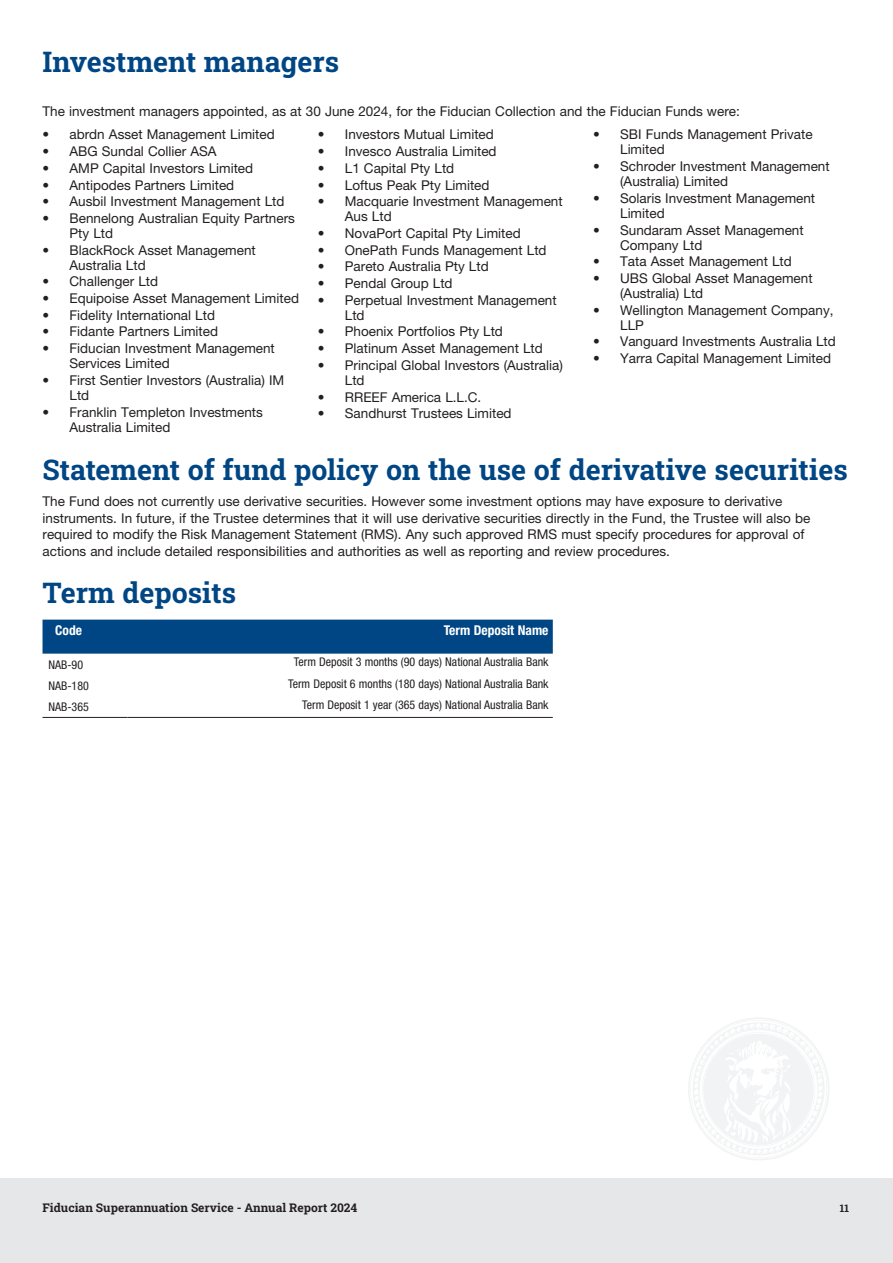
<style>
.page{position:relative;width:893px;height:1263px;background:#fff}
.page>*{position:absolute;margin:0;border:0;box-sizing:border-box;transform-origin:0 0}
.TOC_Entry{font:28.5px "Roboto Slab";color:#004684}
.Page_Heading{font:28.5px "Roboto Slab";color:#004684}
.Paragraph{font:13.5px/15px "Helvetica Neue LT Pro";color:#231f20}
.Table_Heading{font:700 condensed 13.5px "Helvetica Neue LT Pro";color:#fff}
.Table_Text{font:condensed 12px "Helvetica Neue LT Pro";color:#231f20}
.t1{font:12px "Roboto Slab";color:#231f20}
.t2{font:10.5px "Roboto Slab";color:#231f20}
</style>
<div class="page">
<div style="left:0;top:1178px;width:893px;height:85px;background:#e6e7e9"></div>
<svg style="left:690px;top:1019px;width:138px;height:140px"></svg>
<div style="left:43px;top:620px;width:510px;height:34px;background:#004684"></div>
<hr style="left:43px;top:717px;width:85px;height:1px;background:#231f20">
<hr style="left:128px;top:717px;width:425px;height:1px;background:#231f20">
<p class="TOC_Entry" style="left:43px;top:43px;width:298px">Investment managers</p>
<p class="Paragraph" style="left:43px;top:103px;width:699px">The investment managers appointed, as at 30 June 2024, for the Fiducian Collection and the Fiducian Funds were:</p>
<p class="Paragraph" style="left:43px;top:127px;width:234px">• abrdn Asset Management Limited</p>
<p class="Paragraph" style="left:43px;top:144px;width:176px">• ABG Sundal Collier ASA</p>
<p class="Paragraph" style="left:43px;top:160px;width:212px">• AMP Capital Investors Limited</p>
<p class="Paragraph" style="left:43px;top:177px;width:193px">• Antipodes Partners Limited</p>
<p class="Paragraph" style="left:43px;top:194px;width:243px">• Ausbil Investment Management Ltd</p>
<p class="Paragraph" style="left:70px;top:210px;width:227px;text-indent:-27px">• Bennelong Australian Equity Partners<br>Pty Ltd</p>
<p class="Paragraph" style="left:70px;top:242px;width:188px;text-indent:-27px">• BlackRock Asset Management<br>Australia Ltd</p>
<p class="Paragraph" style="left:43px;top:274px;width:117px">• Challenger Ltd</p>
<p class="Paragraph" style="left:43px;top:291px;width:258px">• Equipoise Asset Management Limited</p>
<p class="Paragraph" style="left:43px;top:307px;width:174px">• Fidelity International Ltd</p>
<p class="Paragraph" style="left:43px;top:324px;width:177px">• Fidante Partners Limited</p>
<p class="Paragraph" style="left:70px;top:341px;width:207px;text-indent:-27px">• Fiducian Investment Management<br>Services Limited</p>
<p class="Paragraph" style="left:70px;top:372px;width:216px;text-indent:-27px">• First Sentier Investors (Australia) IM<br>Ltd</p>
<p class="Paragraph" style="left:70px;top:404px;width:195px;text-indent:-27px">• Franklin Templeton Investments<br>Australia Limited</p>
<p class="Paragraph" style="left:620px;top:127px;width:194px;text-indent:-27px">• SBI Funds Management Private<br>Limited</p>
<p class="Paragraph" style="left:620px;top:159px;width:211px;text-indent:-27px">• Schroder Investment Management (Australia) Limited</p>
<p class="Paragraph" style="left:620px;top:190px;width:197px;text-indent:-27px">• Solaris Investment Management<br>Limited</p>
<p class="Paragraph" style="left:620px;top:222px;width:185px;text-indent:-27px">• Sundaram Asset Management<br>Company Ltd</p>
<p class="Paragraph" style="left:593px;top:254px;width:200px">• Tata Asset Management Ltd</p>
<p class="Paragraph" style="left:620px;top:270px;width:194px;text-indent:-27px">• UBS Global Asset Management (Australia) Ltd</p>
<p class="Paragraph" style="left:620px;top:302px;width:215px;text-indent:-27px">• Wellington Management Company,<br>LLP</p>
<p class="Paragraph" style="left:593px;top:334px;width:244px">• Vanguard Investments Australia Ltd</p>
<p class="Paragraph" style="left:593px;top:351px;width:239px">• Yarra Capital Management Limited</p>
<p class="Paragraph" style="left:318px;top:127px;width:178px">• Investors Mutual Limited</p>
<p class="Paragraph" style="left:318px;top:144px;width:180px">• Invesco Australia Limited</p>
<p class="Paragraph" style="left:318px;top:160px;width:138px">• L1 Capital Pty Ltd</p>
<p class="Paragraph" style="left:318px;top:177px;width:173px">• Loftus Peak Pty Limited</p>
<p class="Paragraph" style="left:345px;top:194px;width:219px;text-indent:-27px">• Macquarie Investment Management<br>Aus Ltd</p>
<p class="Paragraph" style="left:318px;top:225px;width:204px">• NovaPort Capital Pty Limited</p>
<p class="Paragraph" style="left:318px;top:242px;width:230px">• OnePath Funds Management Ltd</p>
<p class="Paragraph" style="left:318px;top:259px;width:172px">• Pareto Australia Pty Ltd</p>
<p class="Paragraph" style="left:318px;top:276px;width:136px">• Pendal Group Ltd</p>
<p class="Paragraph" style="left:345px;top:292px;width:213px;text-indent:-27px">• Perpetual Investment Management<br>Ltd</p>
<p class="Paragraph" style="left:318px;top:324px;width:187px">• Phoenix Portfolios Pty Ltd</p>
<p class="Paragraph" style="left:318px;top:341px;width:226px">• Platinum Asset Management Ltd</p>
<p class="Paragraph" style="left:345px;top:357px;width:220px;text-indent:-27px">• Principal Global Investors (Australia)<br>Ltd</p>
<p class="Paragraph" style="left:318px;top:389px;width:165px">• RREEF America L.L.C.</p>
<p class="Paragraph" style="left:318px;top:406px;width:195px">• Sandhurst Trustees Limited</p>
<p class="TOC_Entry" style="left:43px;top:450px;width:807px">Statement of fund policy on the use of derivative securities</p>
<p class="Paragraph" style="left:43px;top:493px;width:769px;line-height:16.5px">The Fund does not currently use derivative securities. However some investment options may have exposure to derivative instruments. In future, if the Trustee determines that it will use derivative securities directly in the Fund, the Trustee will also be required to modify the Risk Management Statement (RMS). Any such approved RMS must specify procedures for approval of actions and include detailed responsibilities and authorities as well as reporting and review procedures.</p>
<p class="Page_Heading" style="left:43px;top:573px;width:195px">Term deposits</p>
<p class="Table_Heading" style="left:55px;top:622px;width:28px">Code</p>
<p class="Table_Heading" style="left:444px;top:622px;width:106px">Term Deposit Name</p>
<p class="Table_Text" style="left:49px;top:657px;width:36px">NAB-90</p>
<p class="Table_Text" style="left:294px;top:655px;width:256px">Term Deposit 3 months (90 days) National Australia Bank</p>
<p class="Table_Text" style="left:49px;top:679px;width:42px">NAB-180</p>
<p class="Table_Text" style="left:288px;top:676px;width:262px">Term Deposit 6 months (180 days) National Australia Bank</p>
<p class="Table_Text" style="left:49px;top:700px;width:42px">NAB-365</p>
<p class="Table_Text" style="left:302px;top:698px;width:248px">Term Deposit 1 year (365 days) National Australia Bank</p>
<p class="t1" style="left:43px;top:1199px;width:316px">Fiducian Superannuation Service - Annual Report 2024</p>
<p class="t2" style="left:840px;top:1201px;width:11px">11</p>
</div>
